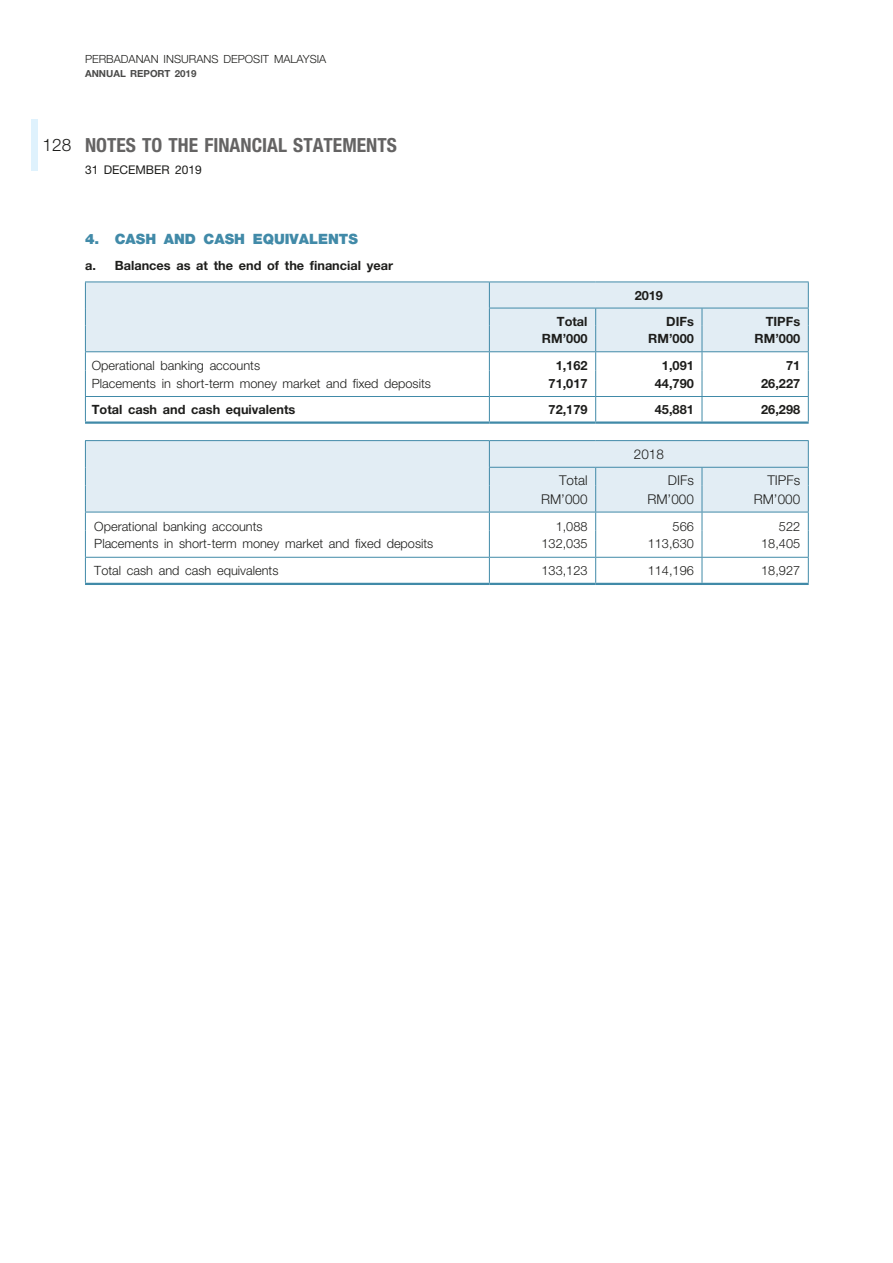
<style>
.page{position:relative;width:893px;height:1263px;background:#fff}
.page>*{position:absolute;margin:0;border:0;box-sizing:border-box;transform-origin:0 0}
.t1{font:700 condensed 19.5px "Helvetica Neue LT Std";color:#646363}
.t2{font:300 17.25px "Helvetica Neue LT Std";color:#1d1d1b}
.t3{font:900 14.25px "Helvetica Neue LT Std";color:#418aa8}
.t4{font:300 13.5px "Helvetica Neue LT Std";color:#1d1d1b}
.t5{font:300 12.75px "Helvetica Neue LT Std";color:#1d1d1b}
.t6{font:700 12.75px "Helvetica Neue LT Std";color:#1d1d1b}
.t7{font:12px "Helvetica Neue LT Std";color:#1d1d1b}
.t8{font:300 11.25px "Helvetica Neue LT Std";color:#1d1d1b}
.t9{font:700 9.75px "Helvetica Neue LT Std";color:#4a4a49}
</style>
<div class="page">
<div style="left:31px;top:119px;width:7px;height:51px;background:#dff2fd"></div>
<div style="left:86px;top:283px;width:722px;height:68px;background:#e2edf4"></div>
<hr style="left:85px;top:351px;width:404px;height:1px;background:#418aa8">
<hr style="left:489px;top:351px;width:107px;height:1px;background:#418aa8">
<hr style="left:596px;top:351px;width:106px;height:1px;background:#418aa8">
<hr style="left:702px;top:351px;width:107px;height:1px;background:#418aa8">
<hr style="left:85px;top:396px;width:404px;height:1px;background:#418aa8">
<hr style="left:85px;top:421px;width:404px;height:3px;background:#418aa8">
<svg style="left:489px;top:283px;width:1px;height:138px"></svg>
<hr style="left:489px;top:396px;width:107px;height:1px;background:#418aa8">
<hr style="left:489px;top:421px;width:107px;height:3px;background:#418aa8">
<svg style="left:595px;top:309px;width:1px;height:112px"></svg>
<hr style="left:596px;top:396px;width:106px;height:1px;background:#418aa8">
<hr style="left:596px;top:421px;width:106px;height:3px;background:#418aa8">
<svg style="left:702px;top:309px;width:1px;height:112px"></svg>
<hr style="left:702px;top:396px;width:107px;height:1px;background:#418aa8">
<hr style="left:702px;top:421px;width:107px;height:3px;background:#418aa8">
<hr style="left:489px;top:282px;width:107px;height:1px;background:#418aa8">
<hr style="left:596px;top:282px;width:106px;height:1px;background:#418aa8">
<hr style="left:702px;top:282px;width:107px;height:1px;background:#418aa8">
<svg style="left:808px;top:282px;width:1px;height:139px"></svg>
<hr style="left:489px;top:308px;width:107px;height:1px;background:#418aa8">
<hr style="left:596px;top:308px;width:106px;height:1px;background:#418aa8">
<hr style="left:702px;top:308px;width:107px;height:1px;background:#418aa8">
<hr style="left:85px;top:282px;width:404px;height:1px;background:#418aa8">
<svg style="left:85px;top:282px;width:1px;height:139px"></svg>
<div style="left:86px;top:441px;width:722px;height:71px;background:#e2edf4"></div>
<hr style="left:85px;top:512px;width:404px;height:1px;background:#418aa8">
<hr style="left:489px;top:512px;width:107px;height:1px;background:#418aa8">
<hr style="left:702px;top:512px;width:107px;height:1px;background:#418aa8">
<hr style="left:596px;top:512px;width:106px;height:1px;background:#418aa8">
<hr style="left:85px;top:557px;width:404px;height:1px;background:#418aa8">
<hr style="left:85px;top:583px;width:404px;height:2px;background:#418aa8">
<svg style="left:489px;top:441px;width:1px;height:142px"></svg>
<hr style="left:489px;top:557px;width:107px;height:1px;background:#418aa8">
<hr style="left:489px;top:583px;width:107px;height:2px;background:#418aa8">
<svg style="left:595px;top:468px;width:1px;height:115px"></svg>
<hr style="left:596px;top:557px;width:106px;height:1px;background:#418aa8">
<hr style="left:596px;top:583px;width:106px;height:2px;background:#418aa8">
<svg style="left:702px;top:468px;width:1px;height:115px"></svg>
<hr style="left:702px;top:557px;width:107px;height:1px;background:#418aa8">
<hr style="left:702px;top:583px;width:107px;height:2px;background:#418aa8">
<hr style="left:489px;top:440px;width:107px;height:1px;background:#418aa8">
<hr style="left:596px;top:440px;width:106px;height:1px;background:#418aa8">
<hr style="left:702px;top:440px;width:107px;height:1px;background:#418aa8">
<svg style="left:808px;top:441px;width:1px;height:142px"></svg>
<hr style="left:489px;top:467px;width:107px;height:1px;background:#418aa8">
<hr style="left:596px;top:467px;width:106px;height:1px;background:#418aa8">
<hr style="left:702px;top:467px;width:107px;height:1px;background:#418aa8">
<hr style="left:85px;top:440px;width:404px;height:1px;background:#418aa8">
<svg style="left:85px;top:441px;width:1px;height:142px"></svg>
<p class="t8" style="left:85px;top:52px;width:243px">PERBADANAN INSURANS DEPOSIT MALAYSIA</p>
<p class="t9" style="left:85px;top:67px;width:113px">ANNUAL REPORT 2019</p>
<h2 class="t2" style="left:43px;top:134px;width:30px">128</h2>
<h1 class="t1" style="left:85px;top:133px;width:313px">NOTES TO THE FINANCIAL STATEMENTS</h1>
<p class="t7" style="left:85px;top:163px;width:118px">31 DECEMBER 2019</p>
<p class="t3" style="left:85px;top:230px;width:274px">4. CASH AND CASH EQUIVALENTS</p>
<p class="t6" style="left:85px;top:257px;width:309px">a. Balances as at the end of the financial year</p>
<p class="t6" style="left:635px;top:287px;width:30px">2019</p>
<p class="t6" style="left:557px;top:313px;width:32px">Total</p>
<p class="t6" style="left:666px;top:313px;width:29px">DIFs</p>
<p class="t6" style="left:766px;top:313px;width:36px">TIPFs</p>
<p class="t6" style="left:542px;top:331px;width:47px">RM’000</p>
<p class="t6" style="left:648px;top:331px;width:47px">RM’000</p>
<p class="t6" style="left:755px;top:331px;width:47px">RM’000</p>
<p class="t5" style="left:92px;top:358px;width:170px">Operational banking accounts</p>
<p class="t6" style="left:556px;top:358px;width:33px">1,162</p>
<p class="t6" style="left:662px;top:358px;width:33px">1,091</p>
<p class="t6" style="left:786px;top:358px;width:16px">71</p>
<p class="t5" style="left:92px;top:376px;width:341px">Placements in short-term money market and fixed deposits</p>
<p class="t6" style="left:549px;top:376px;width:40px">71,017</p>
<p class="t6" style="left:655px;top:376px;width:40px">44,790</p>
<p class="t6" style="left:761px;top:376px;width:40px">26,227</p>
<p class="t6" style="left:92px;top:402px;width:205px">Total cash and cash equivalents</p>
<p class="t6" style="left:549px;top:402px;width:40px">72,179</p>
<p class="t6" style="left:655px;top:402px;width:40px">45,881</p>
<p class="t6" style="left:761px;top:402px;width:40px">26,298</p>
<p class="t4" style="left:634px;top:446px;width:32px">2018</p>
<p class="t4" style="left:559px;top:472px;width:30px">Total</p>
<p class="t4" style="left:668px;top:472px;width:27px">DIFs</p>
<p class="t4" style="left:767px;top:472px;width:34px">TIPFs</p>
<p class="t4" style="left:541px;top:490px;width:48px">RM’000</p>
<p class="t4" style="left:647px;top:490px;width:48px">RM’000</p>
<p class="t4" style="left:754px;top:490px;width:48px">RM’000</p>
<p class="t5" style="left:94px;top:518px;width:170px">Operational banking accounts</p>
<p class="t5" style="left:556px;top:518px;width:33px">1,088</p>
<p class="t5" style="left:673px;top:518px;width:23px">566</p>
<p class="t5" style="left:779px;top:518px;width:23px">522</p>
<p class="t5" style="left:94px;top:536px;width:341px">Placements in short-term money market and fixed deposits</p>
<p class="t5" style="left:541px;top:536px;width:48px">132,035</p>
<p class="t5" style="left:648px;top:536px;width:48px">113,630</p>
<p class="t5" style="left:761px;top:536px;width:40px">18,405</p>
<p class="t5" style="left:94px;top:562px;width:186px">Total cash and cash equivalents</p>
<p class="t5" style="left:541px;top:562px;width:48px">133,123</p>
<p class="t5" style="left:648px;top:562px;width:48px">114,196</p>
<p class="t5" style="left:761px;top:562px;width:40px">18,927</p>
</div>
